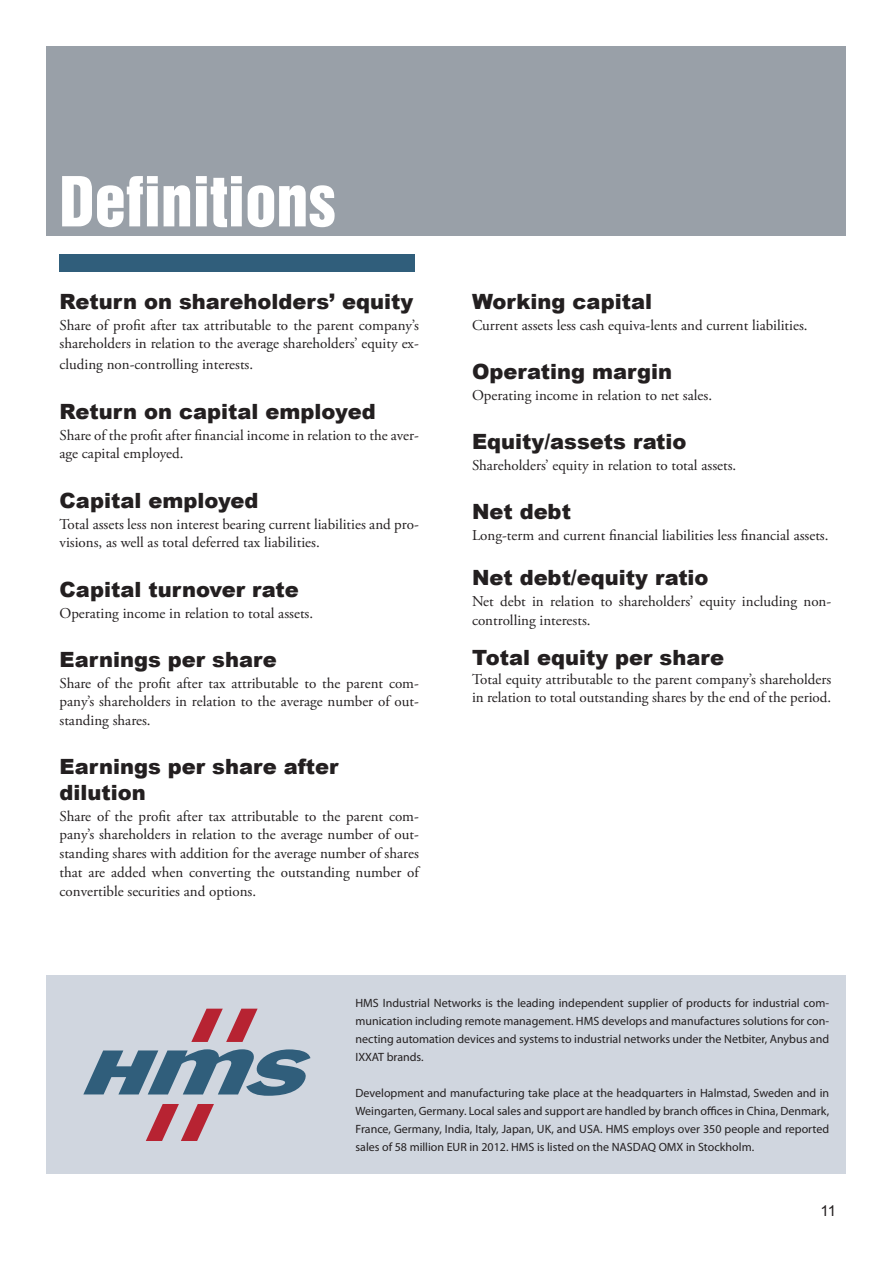
<style>
.page{position:relative;width:893px;height:1263px;background:#fff}
.page>*{position:absolute;margin:0;border:0;box-sizing:border-box;transform-origin:0 0}
.t1{font:63px "Helvetica Inserat LT";color:#fff}
.t2{font:900 21px "Arial";color:#231f20}
.t3{font:15px/18.8px "Adobe Garamond Pro";color:#231f20}
.t4{font:15px "Arial";color:#231f20}
.t5{font:12px/18px "Myriad Pro";color:#231f20;text-align:justify}
</style>
<div class="page">
<div style="left:60px;top:255px;width:355px;height:17px;background:#305e7b"></div>
<div style="left:47px;top:47px;width:799px;height:189px;background:#99a0a8"></div>
<div style="left:47px;top:975px;width:799px;height:199px;background:#d0d6df"></div>
<svg style="left:83px;top:1049px;width:227px;height:47px"></svg>
<svg style="left:146px;top:1104px;width:68px;height:37px"></svg>
<svg style="left:191px;top:1009px;width:67px;height:33px"></svg>
<p class="t1" style="left:60px;top:164px;width:278px">Definitions</p>
<p class="t2" style="left:60px;top:286px;width:355px">Return on shareholders’ equity</p>
<p class="t3" style="left:60px;top:316px;width:361px">Share of profit after tax attributable to the parent company’s shareholders in relation to the average shareholders’ equity ex-</p>
<p class="t3" style="left:60px;top:356px;width:195px">cluding non-controlling interests.</p>
<p class="t2" style="left:60px;top:396px;width:318px">Return on capital employed</p>
<p class="t3" style="left:60px;top:426px;width:361px">Share of the profit after financial income in relation to the aver&shy;age capital employed.</p>
<p class="t2" style="left:60px;top:485px;width:201px">Capital employed</p>
<p class="t3" style="left:60px;top:515px;width:361px">Total assets less non interest bearing current liabilities and pro&shy;visions, as well as total deferred tax liabilities.</p>
<p class="t2" style="left:60px;top:574px;width:241px">Capital turnover rate</p>
<p class="t3" style="left:60px;top:604px;width:255px">Operating income in relation to total assets.</p>
<p class="t2" style="left:60px;top:644px;width:219px">Earnings per share</p>
<p class="t3" style="left:60px;top:674px;width:361px;text-align:justify">Share of the profit after tax attributable to the parent com&shy;pany’s shareholders in relation to the average number of out&shy;standing shares.</p>
<p class="t2" style="left:60px;top:752px;width:281px">Earnings per share after</p>
<p class="t2" style="left:60px;top:777px;width:88px">dilution</p>
<p class="t3" style="left:60px;top:807px;width:361px;text-align:justify">Share of the profit after tax attributable to the parent com&shy;pany’s shareholders in relation to the average number of out&shy;standing shares with addition for the average number of shares that are added when converting the outstanding number of convertible securities and options.</p>
<p class="t2" style="left:472px;top:286px;width:182px">Working capital</p>
<p class="t3" style="left:472px;top:316px;width:337px">Current assets less cash equiva-lents and current liabilities.</p>
<p class="t2" style="left:472px;top:356px;width:202px">Operating margin</p>
<p class="t3" style="left:472px;top:386px;width:242px">Operating income in relation to net sales.</p>
<p class="t2" style="left:472px;top:426px;width:216px">Equity/assets ratio</p>
<p class="t3" style="left:472px;top:456px;width:266px">Shareholders’ equity in relation to total assets.</p>
<p class="t2" style="left:472px;top:496px;width:100px">Net debt</p>
<p class="t3" style="left:472px;top:527px;width:358px">Long-term and current financial liabilities less financial assets.</p>
<p class="t2" style="left:472px;top:562px;width:238px">Net debt/equity ratio</p>
<p class="t3" style="left:472px;top:593px;width:361px">Net debt in relation to shareholders’ equity including non&shy;controlling interests.</p>
<p class="t2" style="left:472px;top:642px;width:254px">Total equity per share</p>
<p class="t3" style="left:472px;top:670px;width:361px">Total equity attributable to the parent company’s shareholders in relation to total outstanding shares by the end of the period.</p>
<p class="t5" style="left:355px;top:994px;width:475px">HMS Industrial Networks is the leading independent supplier of products for industrial com&shy;munication including remote management. HMS develops and manufactures solutions for con&shy;necting automation devices and systems to industrial networks under the Netbiter, Anybus and IXXAT brands.</p>
<p class="t5" style="left:355px;top:1084px;width:475px">Development and manufacturing take place at the headquarters in Halmstad, Sweden and in Weingarten, Germany. Local sales and support are handled by branch offices in China, Denmark, France, Germany, India, Italy, Japan, UK, and USA. HMS employs over 350 people and reported sales of 58 million EUR in 2012. HMS is listed on the NASDAQ OMX in Stockholm.</p>
<p class="t4" style="left:821px;top:1201px;width:17px">11</p>
</div>
